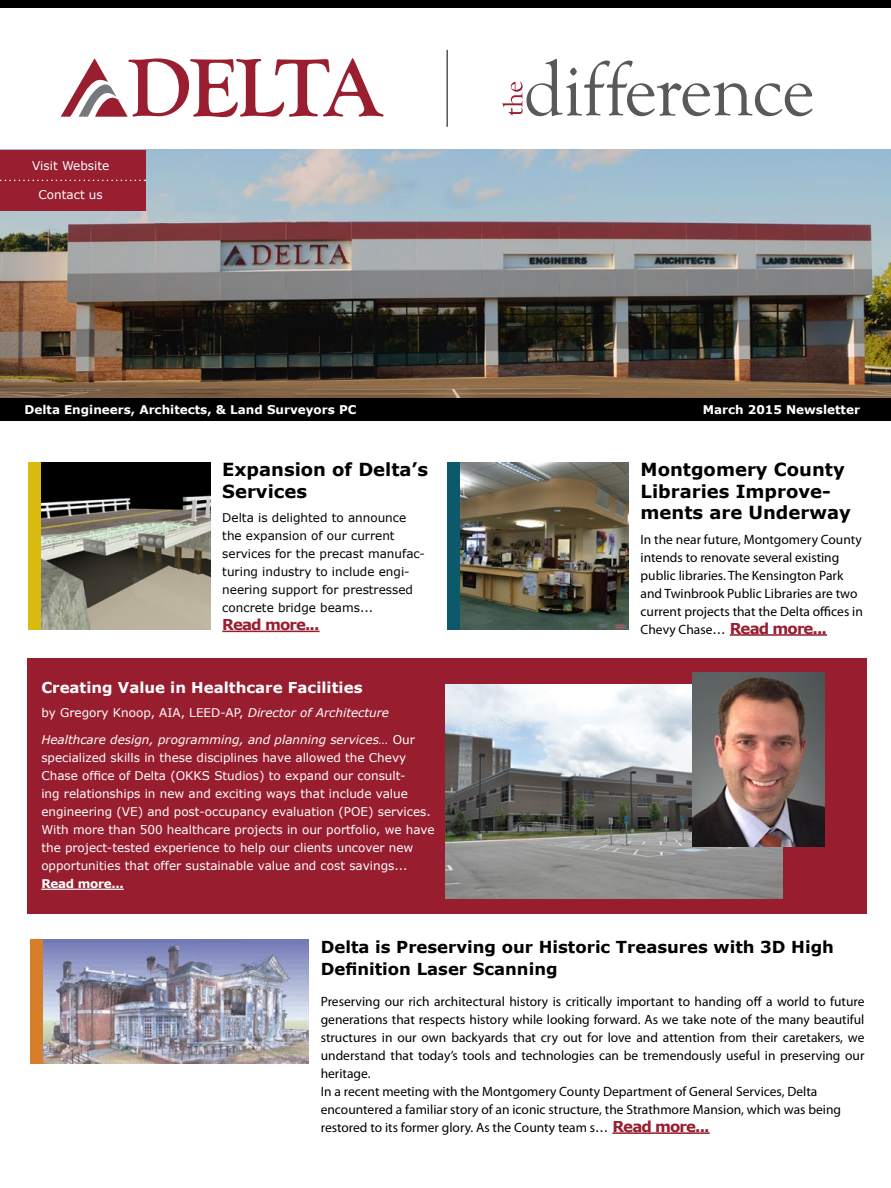
<style>
.page{position:relative;width:891px;height:1188px;background:#fff}
.page>*{position:absolute;margin:0;border:0;box-sizing:border-box;transform-origin:0 0}
.t1{font:700 18px/21.6px "Verdana";color:#000}
.t2{font:700 16.5px/21.6px "Verdana";color:#000}
.t3{font:700 15px "Verdana";letter-spacing:-.06em;color:#981e30}
.t4{font:700 15px "Verdana";color:#fff}
.t5{font:13.5px/18px "Myriad Pro";color:#000}
.t6{font:12px/18px "Verdana";color:#fff}
.t7{font:12px/18px "Verdana";color:#000}
.t8{font:700 12px "Verdana";color:#fff}
.t9{font:700 12px "Verdana";letter-spacing:-.025em;color:#fff}
.s1{font-style:italic}
.s2{font-family:"Myriad Pro";font-weight:400;font-size:13.5px;color:#000}
.s3{font-weight:400;font-size:12px;color:#000}
.s4{font-family:"Verdana";font-size:12px}
.s5{font-family:"Verdana";font-weight:700;font-size:15px;color:#981e30}
</style>
<div class="page">
<img style="left:0;top:150px;width:891px;height:248px">
<div style="left:0;top:150px;width:146px;height:60px;background:#981e30"></div>
<svg style="left:0;top:180px;width:145px;height:1px"></svg>
<div style="left:0;top:398px;width:891px;height:22px;background:#000"></div>
<div style="left:0;top:0;width:891px;height:7px;background:#000"></div>
<svg style="left:61px;top:58px;width:322px;height:59px"></svg>
<hr style="left:446px;top:50px;width:2px;height:76px;background:#58595b">
<svg style="left:502px;top:59px;width:310px;height:57px"></svg>
<div style="left:27px;top:658px;width:840px;height:256px;background:#981e2f"></div>
<img style="left:41px;top:462px;width:169px;height:168px">
<hr style="left:222px;top:631px;width:98px;height:1px;background:#981e30">
<img style="left:42px;top:939px;width:266px;height:125px">
<hr style="left:612px;top:1132px;width:98px;height:2px;background:#981e30">
<img style="left:459px;top:462px;width:170px;height:168px">
<div style="left:30px;top:939px;width:12px;height:125px;background:#d77e2a"></div>
<div style="left:447px;top:462px;width:12px;height:168px;background:#0c596b"></div>
<div style="left:29px;top:462px;width:12px;height:168px;background:#d9ba0f"></div>
<hr style="left:730px;top:634px;width:97px;height:2px;background:#981e30">
<hr style="left:41px;top:889px;width:83px;height:1px;background:#fff">
<img style="left:446px;top:685px;width:337px;height:214px">
<img style="left:692px;top:672px;width:132px;height:175px">
<p class="t6" style="left:32px;top:156px;width:79px">Visit Website</p>
<p class="t6" style="left:39px;top:185px;width:66px">Contact us</p>
<p class="t8" style="left:25px;top:402px;width:334px">Delta Engineers, Architects, &amp; Land Surveyors PC</p>
<p class="t8" style="left:703px;top:402px;width:159px">March 2015 Newsletter</p>
<h1 class="t1" style="left:222px;top:458px;width:207px">Expansion of Delta’s<br>Services</h1>
<p class="t7" style="left:222px;top:509px;width:204px">Delta is delighted to announce the expansion of our current services for the precast manufac&shy;turing industry to include engi&shy;neering support for prestressed concrete bridge beams...</p>
<p class="t3" style="left:222px;top:615px;width:99px">Read more...</p>
<p class="t4" style="left:41px;top:678px;width:323px">Creating Value in Healthcare Facilities</p>
<p class="t6" style="left:41px;top:704px;width:349px">by Gregory Knoop, AIA, LEED-AP, <span class="s1">Director of Architecture</span></p>
<p class="t6" style="left:41px;top:731px;width:395px"><span class="s1">Healthcare design, programming, and planning services…</span> Our specialized skills in these disciplines have allowed the Chevy Chase office of Delta (OKKS Studios) to expand our consult-<br>ing relationships in new and exciting ways that include value engineering (VE) and post-occupancy evaluation (POE) services.<br>With more than 500 healthcare projects in our portfolio, we have the project-tested experience to help our clients uncover new opportunities that offer sustainable value and cost savings...</p>
<p class="t9" style="left:41px;top:876px;width:84px">Read more...</p>
<h1 class="t1" style="left:641px;top:458px;width:212px">Montgomery County<br>Libraries Improve&shy;ments are Underway</h1>
<p class="t5" style="left:641px;top:530px;width:224px">In the near future, Montgomery County intends to renovate several existing public libraries. The Kensington Park and Twinbrook Public Libraries are two current projects that the Delta offices in</p>
<p class="t3" style="left:641px;top:619px;width:188px"><span class="s2">Chevy Chase</span><span class="s3">...</span> Read more...</p>
<p class="t2" style="left:321px;top:936px;width:515px">Delta is Preserving our Historic Treasures with 3D High<br>Definition Laser Scanning</p>
<p class="t5" style="left:321px;top:992px;width:545px">Preserving our rich architectural history is critically important to handing off a world to future generations that respects history while looking forward. As we take note of the many beautiful structures in our own backyards that cry out for love and attention from their caretakers, we understand that today’s tools and technologies can be tremendously useful in preserving our heritage.<br>In a recent meeting with the Montgomery County Department of General Services, Delta encountered a familiar story of an iconic structure, the Strathmore Mansion, which was being restored to its former glory. As the County team s<span class="s4">...</span> <span class="s5">Read more...</span></p>
</div>
